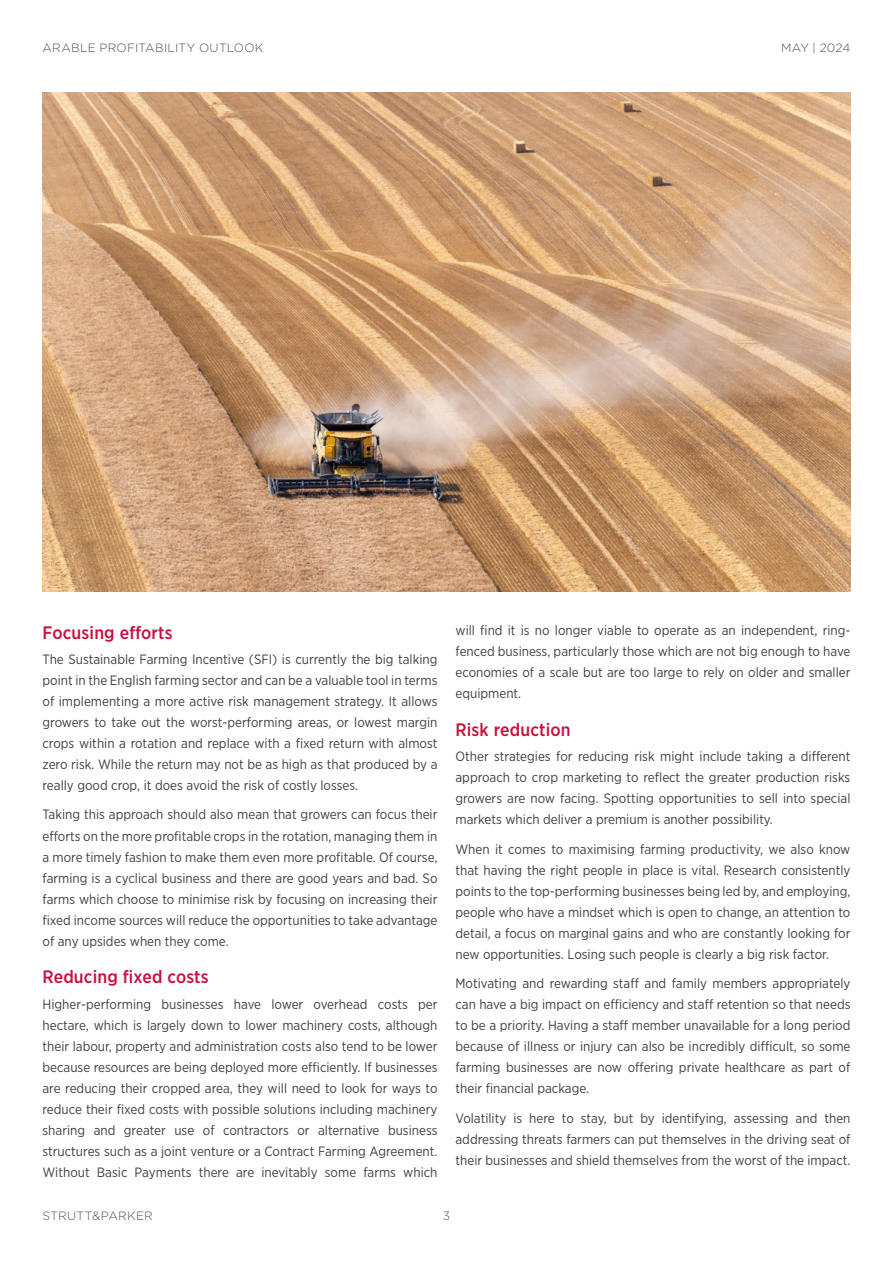
<style>
.page{position:relative;width:893px;height:1263px;background:#fff}
.page>*{position:absolute;margin:0;border:0;box-sizing:border-box;transform-origin:0 0}
.t1{font:500 18px "Gotham Narrow";letter-spacing:.01em;color:#c80f3f}
.t2{font:13.5px/21px "Gotham Narrow";color:#414042;text-align:justify}
.t3{font:300 12px "Gotham";letter-spacing:.02em;color:#4d4d4f}
</style>
<div class="page">
<img style="left:43px;top:92px;width:807px;height:500px">
<p class="t3" style="left:43px;top:40px;width:222px">ARABLE PROFITABILITY OUTLOOK</p>
<p class="t3" style="left:781px;top:40px;width:71px">MAY | 2024</p>
<h1 class="t1" style="left:43px;top:621px;width:132px">Focusing efforts</h1>
<p class="t2" style="left:43px;top:648px;width:396px">The Sustainable Farming Incentive (SFI) is currently the big talking point in the English farming sector and can be a valuable tool in terms of implementing a more active risk management strategy. It allows growers to take out the worst-performing areas, or lowest margin crops within a rotation and replace with a fixed return with almost zero risk. While the return may not be as high as that produced by a really good crop, it does avoid the risk of costly losses.</p>
<p class="t2" style="left:43px;top:804px;width:396px">Taking this approach should also mean that growers can focus their efforts on the more profitable crops in the rotation, managing them in a more timely fashion to make them even more profitable. Of course, farming is a cyclical business and there are good years and bad. So farms which choose to minimise risk by focusing on increasing their fixed income sources will reduce the opportunities to take advantage of any upsides when they come.</p>
<h1 class="t1" style="left:43px;top:966px;width:168px">Reducing fixed costs</h1>
<p class="t2" style="left:43px;top:993px;width:396px">Higher-performing businesses have lower overhead costs per hectare, which is largely down to lower machinery costs, although their labour, property and administration costs also tend to be lower because resources are being deployed more efficiently. If businesses are reducing their cropped area, they will need to look for ways to reduce their fixed costs with possible solutions including machinery sharing and greater use of contractors or alternative business structures such as a joint venture or a Contract Farming Agreement.<br>Without Basic Payments there are inevitably some farms which</p>
<p class="t2" style="left:455px;top:620px;width:396px">will find it is no longer viable to operate as an independent, ring&shy;fenced business, particularly those which are not big enough to have economies of a scale but are too large to rely on older and smaller equipment.</p>
<h1 class="t1" style="left:455px;top:718px;width:117px">Risk reduction</h1>
<p class="t2" style="left:455px;top:746px;width:396px">Other strategies for reducing risk might include taking a different approach to crop marketing to reflect the greater production risks growers are now facing. Spotting opportunities to sell into special markets which deliver a premium is another possibility.</p>
<p class="t2" style="left:455px;top:838px;width:396px">When it comes to maximising farming productivity, we also know that having the right people in place is vital. Research consistently points to the top-performing businesses being led by, and employing, people who have a mindset which is open to change, an attention to detail, a focus on marginal gains and who are constantly looking for new opportunities. Losing such people is clearly a big risk factor.</p>
<p class="t2" style="left:455px;top:973px;width:396px">Motivating and rewarding staff and family members appropriately can have a big impact on efficiency and staff retention so that needs to be a priority. Having a staff member unavailable for a long period because of illness or injury can also be incredibly difficult, so some farming businesses are now offering private healthcare as part of their financial package.</p>
<p class="t2" style="left:455px;top:1107px;width:396px">Volatility is here to stay, but by identifying, assessing and then addressing threats farmers can put themselves in the driving seat of their businesses and shield themselves from the worst of the impact.</p>
<p class="t3" style="left:43px;top:1208px;width:112px">STRUTT&amp;PARKER</p>
<p class="t3" style="left:443px;top:1208px;width:9px">3</p>
</div>
